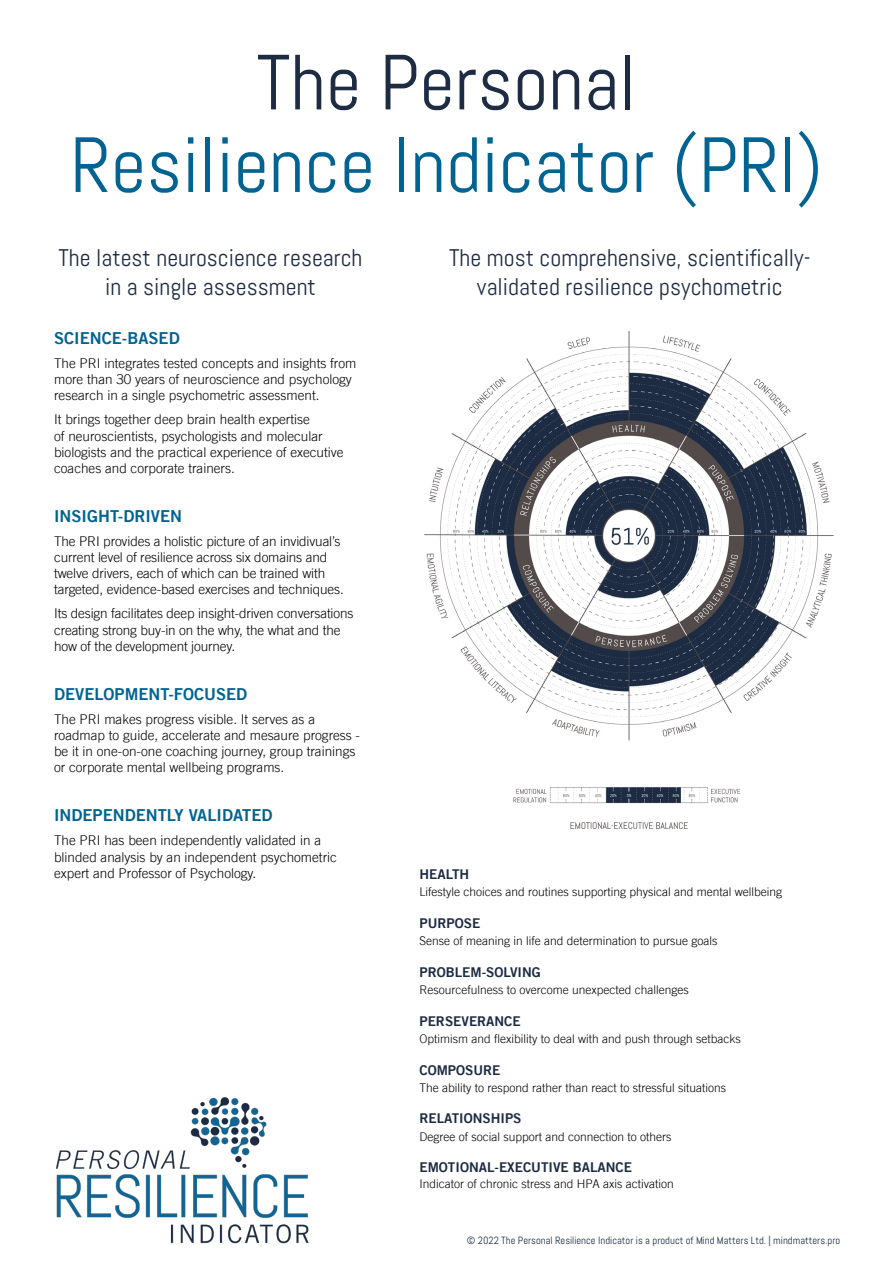
<style>
.page{position:relative;width:893px;height:1263px;background:#fff}
.page>*{position:absolute;margin:0;border:0;box-sizing:border-box;transform-origin:0 0}
.t1{font:78px "Abel";color:#006391}
.t2{font:78px "Abel";color:#1d2b43}
.t3{font:24px/28.8px "Abel";color:#1e2b43;text-align:center}
.t4{font:16.5px "Trade Gothic LT Bold Two";color:#006391}
.t5{font:300 13.5px/16.2px "Trade Gothic LT";color:#000}
.t6{font:13.5px "Trade Gothic LT Bold Two";color:#1d2b43}
.t7{font:300 12px "Trade Gothic LT";color:#000}
.t8{font:10.5px "Abel Pro";color:#1e2b43}
</style>
<div class="page">
<img style="left:56px;top:1097px;width:253px;height:147px">
<img style="left:424px;top:332px;width:410px;height:496px">
<h1 class="t2" style="left:256px;top:33px;width:381px">The Personal</h1>
<h1 class="t1" style="left:70px;top:116px;width:754px">Resilience Indicator (PRI)</h1>
<h2 class="t3" style="left:58px;top:244px;width:306px">The latest neuroscience research in a single assessment</h2>
<p class="t4" style="left:54px;top:328px;width:127px">SCIENCE-BASED</p>
<p class="t5" style="left:54px;top:355px;width:304px">The PRI integrates tested concepts and insights from more than 30 years of neuroscience and psychology research in a single psychometric assessment.</p>
<p class="t5" style="left:54px;top:411px;width:291px">It brings together deep brain health expertise<br>of neuroscientists, psychologists and molecular biologists and the practical experience of executive coaches and corporate trainers.</p>
<p class="t4" style="left:54px;top:506px;width:130px">INSIGHT-DRIVEN</p>
<p class="t5" style="left:54px;top:533px;width:291px">The PRI provides a holistic picture of an invidivual’s current level of resilience across six domains and twelve drivers, each of which can be trained with targeted, evidence-based exercises and techniques.</p>
<p class="t5" style="left:54px;top:605px;width:301px">Its design facilitates deep insight-driven conversations creating strong buy-in on the why, the what and the how of the development journey.</p>
<p class="t4" style="left:54px;top:684px;width:195px">DEVELOPMENT-FOCUSED</p>
<p class="t5" style="left:54px;top:711px;width:308px">The PRI makes progress visible. It serves as a roadmap to guide, accelerate and mesaure progress - be it in one-on-one coaching journey, group trainings or corporate mental wellbeing programs.</p>
<p class="t4" style="left:54px;top:805px;width:220px">INDEPENDENTLY VALIDATED</p>
<p class="t5" style="left:54px;top:832px;width:284px">The PRI has been independently validated in a blinded analysis by an independent psychometric expert and Professor of Psychology.</p>
<h2 class="t3" style="left:449px;top:244px;width:363px">The most comprehensive, scientifically&shy;validated resilience psychometric</h2>
<p class="t6" style="left:419px;top:866px;width:51px">HEALTH</p>
<p class="t7" style="left:419px;top:885px;width:364px">Lifestyle choices and routines supporting physical and mental wellbeing</p>
<p class="t6" style="left:419px;top:915px;width:62px">PURPOSE</p>
<p class="t7" style="left:419px;top:934px;width:300px">Sense of meaning in life and determination to pursue goals</p>
<p class="t6" style="left:419px;top:964px;width:123px">PROBLEM-SOLVING</p>
<p class="t7" style="left:419px;top:983px;width:271px">Resourcefulness to overcome unexpected challenges</p>
<p class="t6" style="left:419px;top:1013px;width:103px">PERSEVERANCE</p>
<p class="t7" style="left:419px;top:1031px;width:323px">Optimism and flexibility to deal with and push through setbacks</p>
<p class="t6" style="left:419px;top:1061px;width:83px">COMPOSURE</p>
<p class="t7" style="left:419px;top:1080px;width:308px">The ability to respond rather than react to stressful situations</p>
<p class="t6" style="left:419px;top:1110px;width:104px">RELATIONSHIPS</p>
<p class="t7" style="left:419px;top:1129px;width:254px">Degree of social support and connection to others</p>
<p class="t6" style="left:419px;top:1159px;width:214px">EMOTIONAL-EXECUTIVE BALANCE</p>
<p class="t7" style="left:419px;top:1176px;width:256px">Indicator of chronic stress and HPA axis activation</p>
<p class="t8" style="left:467px;top:1233px;width:375px">© 2022 The Personal Resilience Indicator is a product of Mind Matters Ltd. | mindmatters.pro</p>
</div>
